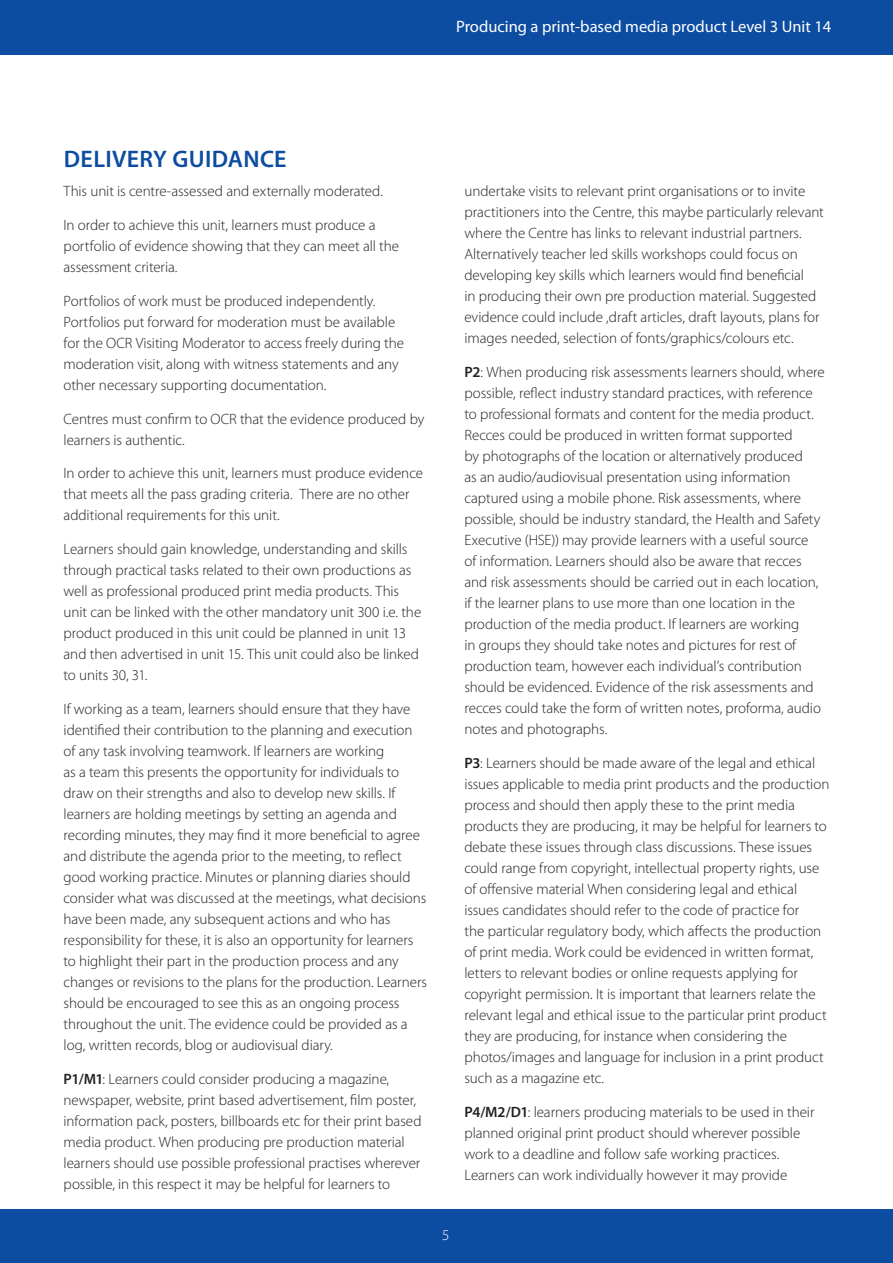
<style>
.page{position:relative;width:893px;height:1263px;background:#fff}
.page>*{position:absolute;margin:0;border:0;box-sizing:border-box;transform-origin:0 0}
.subhead{font:600 24px "Myriad Pro";letter-spacing:.015em;color:#0d4da1}
.t1{font:16.5px "Myriad Pro";color:#fff}
.body{font:300 15px/21px "Myriad Pro";letter-spacing:-.005em;color:#231f20}
.t2{font:300 15px "Myriad Pro";color:#fff}
.s1{font-weight:600}
</style>
<div class="page">
<div style="left:0;top:1209px;width:893px;height:54px;background:#0d4da1"></div>
<div style="left:0;top:0;width:893px;height:54px;background:#0d4da1"></div>
<p class="t1" style="left:456px;top:17px;width:377px">Producing a print-based media product Level 3 Unit 14</p>
<p class="subhead" style="left:64px;top:143px;width:224px">DELIVERY GUIDANCE</p>
<p class="body" style="left:64px;top:181px;width:321px">This unit is centre-assessed and externally moderated.</p>
<p class="body" style="left:64px;top:215px;width:337px">In order to achieve this unit, learners must produce a portfolio of evidence showing that they can meet all the assessment criteria.</p>
<p class="body" style="left:64px;top:291px;width:342px">Portfolios of work must be produced independently.<br>Portfolios put forward for moderation must be available for the OCR Visiting Moderator to access freely during the moderation visit, along with witness statements and any other necessary supporting documentation.</p>
<p class="body" style="left:64px;top:408px;width:362px">Centres must confirm to OCR that the evidence produced by learners is authentic.</p>
<p class="body" style="left:64px;top:463px;width:361px">In order to achieve this unit, learners must produce evidence that meets all the pass grading criteria. There are no other additional requirements for this unit.</p>
<p class="body" style="left:64px;top:539px;width:359px">Learners should gain knowledge, understanding and skills through practical tasks related to their own productions as well as professional produced print media products. This unit can be linked with the other mandatory unit 300 i.e. the product produced in this unit could be planned in unit 13 and then advertised in unit 15. This unit could also be linked to units 30, 31.</p>
<p class="body" style="left:64px;top:699px;width:365px">If working as a team, learners should ensure that they have identified their contribution to the planning and execution of any task involving teamwork. If learners are working<br>as a team this presents the opportunity for individuals to draw on their strengths and also to develop new skills. If learners are holding meetings by setting an agenda and recording minutes, they may find it more beneficial to agree and distribute the agenda prior to the meeting, to reflect good working practice. Minutes or planning diaries should consider what was discussed at the meetings, what decisions have been made, any subsequent actions and who has responsibility for these, it is also an opportunity for learners to highlight their part in the production process and any changes or revisions to the plans for the production. Learners should be encouraged to see this as an ongoing process throughout the unit. The evidence could be provided as a log, written records, blog or audiovisual diary.</p>
<p class="body" style="left:64px;top:1068px;width:359px"><span class="s1">P1/M1</span>: Learners could consider producing a magazine, newspaper, website, print based advertisement, film poster, information pack, posters, billboards etc for their print based media product. When producing pre production material learners should use possible professional practises wherever possible, in this respect it may be helpful for learners to</p>
<p class="body" style="left:464px;top:181px;width:361px">undertake visits to relevant print organisations or to invite practitioners into the Centre, this maybe particularly relevant where the Centre has links to relevant industrial partners.<br>Alternatively teacher led skills workshops could focus on developing key skills which learners would find beneficial<br>in producing their own pre production material. Suggested evidence could include ,draft articles, draft layouts, plans for images needed, selection of fonts/graphics/colours etc.</p>
<p class="body" style="left:464px;top:362px;width:362px"><span class="s1">P2</span>: When producing risk assessments learners should, where possible, reflect industry standard practices, with reference to professional formats and content for the media product.<br>Recces could be produced in written format supported<br>by photographs of the location or alternatively produced<br>as an audio/audiovisual presentation using information captured using a mobile phone. Risk assessments, where possible, should be industry standard, the Health and Safety Executive (HSE)) may provide learners with a useful source<br>of information. Learners should also be aware that recces and risk assessments should be carried out in each location, if the learner plans to use more than one location in the production of the media product. If learners are working<br>in groups they should take notes and pictures for rest of production team, however each individual’s contribution should be evidenced. Evidence of the risk assessments and recces could take the form of written notes, proforma, audio notes and photographs.</p>
<p class="body" style="left:464px;top:753px;width:366px"><span class="s1">P3</span>: Learners should be made aware of the legal and ethical issues applicable to media print products and the production process and should then apply these to the print media products they are producing, it may be helpful for learners to debate these issues through class discussions. These issues could range from copyright, intellectual property rights, use of offensive material When considering legal and ethical issues candidates should refer to the code of practice for<br>the particular regulatory body, which affects the production of print media. Work could be evidenced in written format, letters to relevant bodies or online requests applying for copyright permission. It is important that learners relate the relevant legal and ethical issue to the particular print product they are producing, for instance when considering the photos/images and language for inclusion in a print product such as a magazine etc.</p>
<p class="body" style="left:464px;top:1101px;width:351px"><span class="s1">P4/M2/D1</span>: learners producing materials to be used in their planned original print product should wherever possible work to a deadline and follow safe working practices.<br>Learners can work individually however it may provide</p>
<p class="t2" style="left:442px;top:1226px;width:9px">5</p>
</div>
